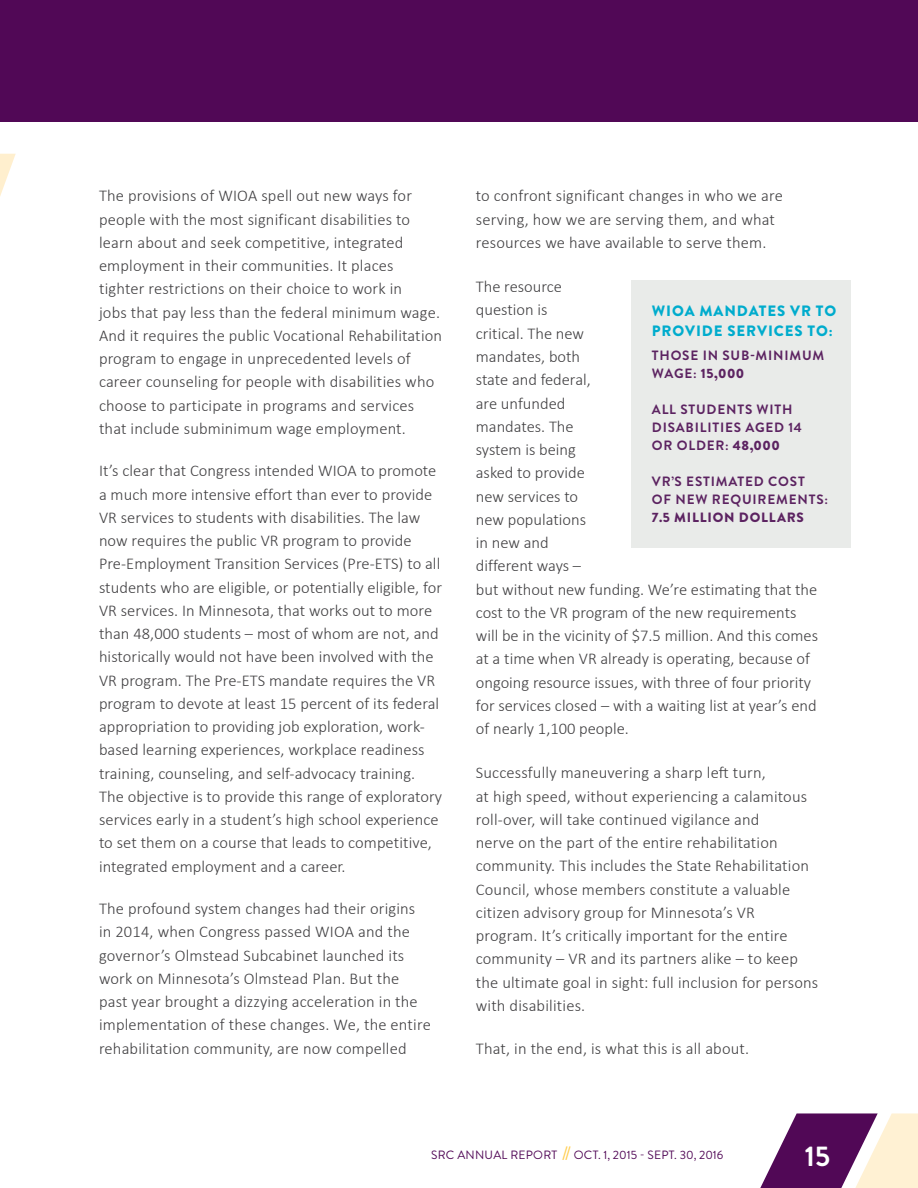
<style>
.page{position:relative;width:918px;height:1188px;background:#fff}
.page>*{position:absolute;margin:0;border:0;box-sizing:border-box;transform-origin:0 0}
.t1{font:700 28.5px "Brandon Grotesque";color:#fff}
.t2{font:300 16.5px/23.2px "Calibri";letter-spacing:.005em;color:#414042}
.t3{font:900 15px/19.5px "Brandon Grotesque";letter-spacing:.06em;color:#00accd}
.t4{font:700 13.5px/18px "Brandon Grotesque";letter-spacing:.06em;color:#5c2361}
.t5{font:12px "Brandon Grotesque";letter-spacing:.02em;color:#510856}
.s1{font-weight:900}
.s2{font-size:19.5px;color:#ffce51}
</style>
<div class="page">
<svg style="left:760px;top:1113px;width:158px;height:75px"></svg>
<svg style="left:0;top:154px;width:16px;height:42px"></svg>
<div style="left:632px;top:280px;width:219px;height:268px;background:#e9ebe9"></div>
<div style="left:0;top:0;width:918px;height:122px;background:#510856"></div>
<p class="t2" style="left:99px;top:183px;width:345px">The provisions of WIOA spell out new ways for people with the most significant disabilities to learn about and seek competitive, integrated employment in their communities. It places tighter restrictions on their choice to work in<br>jobs that pay less than the federal minimum wage.<br>And it requires the public Vocational Rehabilitation program to engage in unprecedented levels of career counseling for people with disabilities who choose to participate in programs and services that include subminimum wage employment.</p>
<p class="t2" style="left:99px;top:459px;width:345px">It’s clear that Congress intended WIOA to promote a much more intensive effort than ever to provide VR services to students with disabilities. The law now requires the public VR program to provide Pre-Employment Transition Services (Pre-ETS) to all students who are eligible, or potentially eligible, for VR services. In Minnesota, that works out to more than 48,000 students – most of whom are not, and historically would not have been involved with the VR program. The Pre-ETS mandate requires the VR program to devote at least 15 percent of its federal appropriation to providing job exploration, work&shy;based learning experiences, workplace readiness training, counseling, and self-advocacy training.<br>The objective is to provide this range of exploratory services early in a student’s high school experience to set them on a course that leads to competitive, integrated employment and a career.</p>
<p class="t2" style="left:99px;top:896px;width:333px">The profound system changes had their origins in 2014, when Congress passed WIOA and the governor’s Olmstead Subcabinet launched its work on Minnesota’s Olmstead Plan. But the past year brought a dizzying acceleration in the implementation of these changes. We, the entire rehabilitation community, are now compelled</p>
<p class="t2" style="left:476px;top:183px;width:309px">to confront significant changes in who we are serving, how we are serving them, and what resources we have available to serve them.</p>
<p class="t2" style="left:476px;top:274px;width:344px">The resource<br>question is<br>critical. The new<br>mandates, both<br>state and federal,<br>are unfunded<br>mandates. The<br>system is being<br>asked to provide<br>new services to<br>new populations<br>in new and<br>different ways –<br>but without new funding. We’re estimating that the cost to the VR program of the new requirements will be in the vicinity of $7.5 million. And this comes at a time when VR already is operating, because of ongoing resource issues, with three of four priority for services closed – with a waiting list at year’s end of nearly 1,100 people.</p>
<p class="t2" style="left:476px;top:760px;width:344px">Successfully maneuvering a sharp left turn,<br>at high speed, without experiencing a calamitous roll-over, will take continued vigilance and<br>nerve on the part of the entire rehabilitation community. This includes the State Rehabilitation Council, whose members constitute a valuable citizen advisory group for Minnesota’s VR program. It’s critically important for the entire community – VR and its partners alike – to keep the ultimate goal in sight: full inclusion for persons with disabilities.</p>
<p class="t2" style="left:476px;top:1036px;width:275px">That, in the end, is what this is all about.</p>
<p class="t3" style="left:652px;top:301px;width:186px">WIOA MANDATES VR TO<br>PROVIDE SERVICES TO:</p>
<p class="t4" style="left:652px;top:347px;width:174px">THOSE IN SUB-MINIMUM<br>WAGE: <span class="s1">15,000</span></p>
<p class="t4" style="left:652px;top:401px;width:152px">ALL STUDENTS WITH<br>DISABILITIES AGED 14<br>OR OLDER: <span class="s1">48,000</span></p>
<p class="t4" style="left:652px;top:473px;width:178px">VR’S ESTIMATED COST<br>OF NEW REQUIREMENTS:<br><span class="s1">7.5 MILLION DOLLARS</span></p>
<p class="t5" style="left:431px;top:1146px;width:294px">SRC ANNUAL REPORT <span class="s2">//</span> OCT. 1, 2015 - SEPT. 30, 2016</p>
<h1 class="t1" style="left:805px;top:1137px;width:27px">15</h1>
</div>
